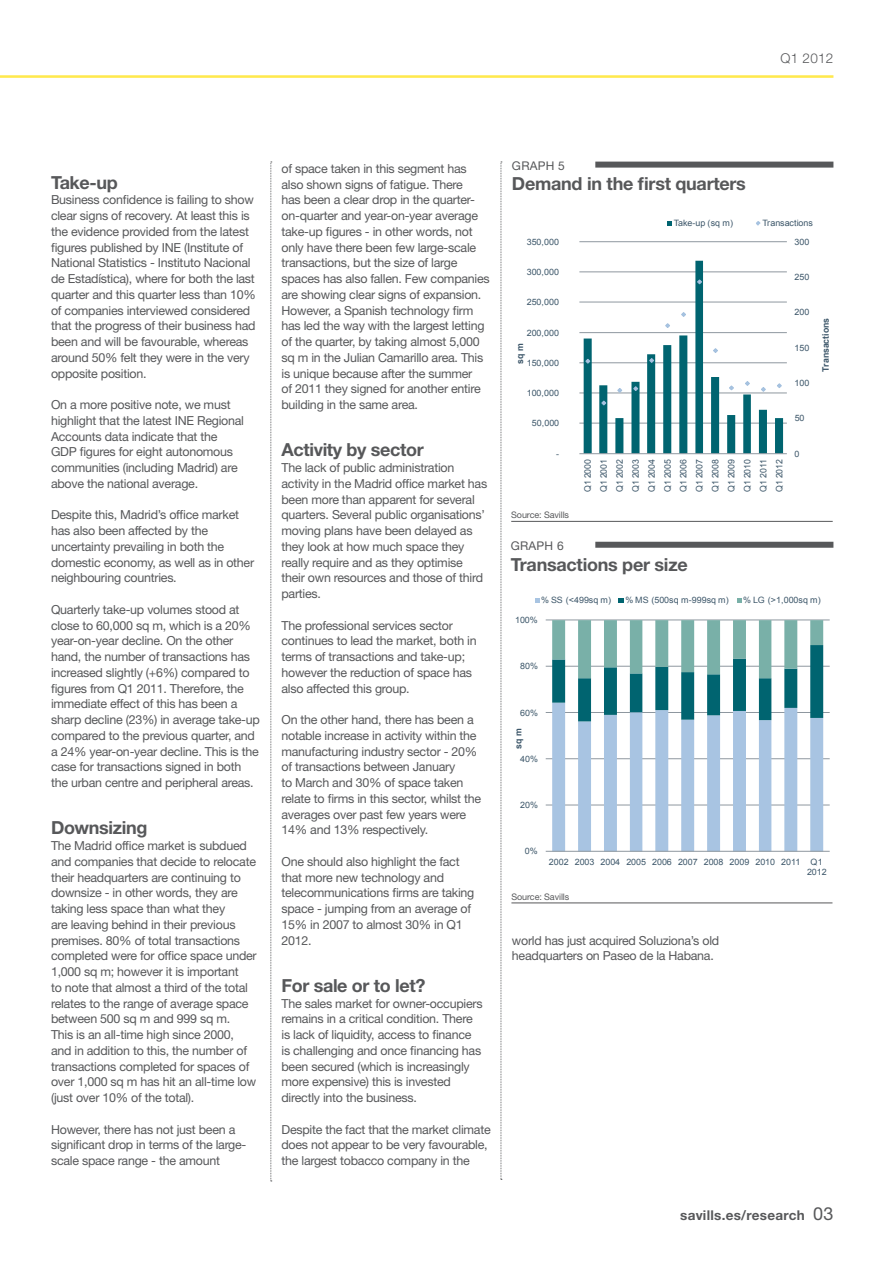
<style>
.page{position:relative;width:893px;height:1263px;background:#fff}
.page>*{position:absolute;margin:0;border:0;box-sizing:border-box;transform-origin:0 0}
.H_Body{font:700 18px "Helvetica Neue LT Std";letter-spacing:-.02em;color:#57585a}
.H_GraphHeader{font:700 18px "Helvetica Neue LT Std";letter-spacing:-.015em;color:#57585a}
.t1{font:700 13.5px "Helvetica Neue LT Std";letter-spacing:.02em;color:#57585a}
.t2{font:300 13.5px "Helvetica Neue LT Std";letter-spacing:.02em;color:#57585a}
.H_Body-2{font:12.45px/15.8px "Helvetica Neue LT Std";letter-spacing:-.02em;color:#57585a}
.H_GraphName{font:12px "Helvetica Neue LT Std";letter-spacing:.02em;color:#57585a}
.t3{font:9px/15.9px "Arial";letter-spacing:-.005em;color:#3c5669;text-align:justify}
.H_GraphSource{font:9px "Helvetica Neue LT Std";letter-spacing:-.01em;color:#57585a}
.t4{font:700 9px "Arial";letter-spacing:-.005em;color:#3c5669}
.t5{font:8.7px/10.1px "Arial";letter-spacing:-.005em;color:#3c5669}
.s1{font-weight:400;font-size:18px}
</style>
<div class="page">
<hr style="left:0;top:75px;width:833px;height:3px;background:#ffe94d">
<svg style="left:270px;top:162px;width:2px;height:1019px;background:#d7d7d8"></svg>
<svg style="left:501px;top:162px;width:1px;height:1018px"></svg>
<div style="left:595px;top:162px;width:238px;height:6px;background:#57585a"></div>
<hr style="left:579px;top:423px;width:208px;height:1px;background:#8d969e">
<hr style="left:579px;top:393px;width:208px;height:1px;background:#8d969e">
<hr style="left:579px;top:362px;width:208px;height:1px;background:#8d969e">
<hr style="left:579px;top:332px;width:208px;height:1px;background:#8d969e">
<hr style="left:579px;top:302px;width:208px;height:1px;background:#8d969e">
<hr style="left:579px;top:272px;width:208px;height:1px;background:#8d969e">
<hr style="left:579px;top:241px;width:208px;height:1px;background:#8d969e">
<hr style="left:579px;top:453px;width:208px;height:1px;background:#8d969e">
<svg style="left:584px;top:261px;width:199px;height:192px"></svg>
<svg style="left:667px;top:221px;width:5px;height:5px"></svg>
<svg style="left:756px;top:221px;width:5px;height:5px"></svg>
<hr style="left:511px;top:521px;width:322px;height:1px;background:#57585a">
<hr style="left:546px;top:805px;width:284px;height:1px;background:#8d969e">
<hr style="left:546px;top:758px;width:284px;height:1px;background:#8d969e">
<hr style="left:546px;top:712px;width:284px;height:1px;background:#8d969e">
<hr style="left:546px;top:666px;width:284px;height:1px;background:#8d969e">
<hr style="left:546px;top:620px;width:284px;height:1px;background:#8d969e">
<svg style="left:552px;top:620px;width:271px;height:231px"></svg>
<hr style="left:546px;top:851px;width:284px;height:1px;background:#8d969e">
<svg style="left:535px;top:598px;width:5px;height:5px"></svg>
<svg style="left:619px;top:598px;width:5px;height:5px"></svg>
<svg style="left:737px;top:598px;width:4px;height:5px"></svg>
<div style="left:595px;top:542px;width:238px;height:6px;background:#57585a"></div>
<hr style="left:511px;top:902px;width:321px;height:1px;background:#57585a">
<p class="t2" style="left:780px;top:50px;width:54px">Q1 2012</p>
<p class="H_Body" style="left:51px;top:171px;width:68px">Take-up</p>
<p class="H_Body-2" style="left:51px;top:192px;width:206px">Business confidence is failing to show clear signs of recovery. At least this is the evidence provided from the latest figures published by INE (Institute of National Statistics - Instituto Nacional de Estadística), where for both the last quarter and this quarter less than 10% of companies interviewed considered that the progress of their business had been and will be favourable, whereas around 50% felt they were in the very opposite position.</p>
<p class="H_Body-2" style="left:51px;top:397px;width:195px">On a more positive note, we must highlight that the latest INE Regional Accounts data indicate that the GDP figures for eight autonomous communities (including Madrid) are above the national average.</p>
<p class="H_Body-2" style="left:51px;top:507px;width:205px">Despite this, Madrid’s office market has also been affected by the uncertainty prevailing in both the domestic economy, as well as in other neighbouring countries.</p>
<p class="H_Body-2" style="left:51px;top:601px;width:210px">Quarterly take-up volumes stood at close to 60,000 sq m, which is a 20% year-on-year decline. On the other hand, the number of transactions has increased slightly (+6%) compared to figures from Q1 2011. Therefore, the immediate effect of this has been a sharp decline (23%) in average take-up compared to the previous quarter, and a 24% year-on-year decline. This is the case for transactions signed in both the urban centre and peripheral areas.</p>
<p class="H_Body" style="left:51px;top:817px;width:98px">Downsizing</p>
<p class="H_Body-2" style="left:51px;top:838px;width:207px">The Madrid office market is subdued and companies that decide to relocate their headquarters are continuing to downsize - in other words, they are taking less space than what they<br>are leaving behind in their previous premises. 80% of total transactions completed were for office space under 1,000 sq m; however it is important<br>to note that almost a third of the total relates to the range of average space between 500 sq m and 999 sq m.<br>This is an all-time high since 2000, and in addition to this, the number of transactions completed for spaces of over 1,000 sq m has hit an all-time low (just over 10% of the total).</p>
<p class="H_Body-2" style="left:51px;top:1121px;width:197px">However, there has not just been a significant drop in terms of the large&shy;scale space range - the amount</p>
<p class="H_Body-2" style="left:281px;top:160px;width:210px">of space taken in this segment has also shown signs of fatigue. There<br>has been a clear drop in the quarter&shy;on-quarter and year-on-year average take-up figures - in other words, not only have there been few large-scale transactions, but the size of large spaces has also fallen. Few companies are showing clear signs of expansion.<br>However, a Spanish technology firm has led the way with the largest letting of the quarter, by taking almost 5,000 sq m in the Julian Camarillo area. This is unique because after the summer<br>of 2011 they signed for another entire building in the same area.</p>
<p class="H_Body" style="left:281px;top:439px;width:144px">Activity by sector</p>
<p class="H_Body-2" style="left:281px;top:460px;width:207px">The lack of public administration activity in the Madrid office market has been more than apparent for several quarters. Several public organisations’ moving plans have been delayed as they look at how much space they really require and as they optimise their own resources and those of third parties.</p>
<p class="H_Body-2" style="left:281px;top:617px;width:197px">The professional services sector continues to lead the market, both in terms of transactions and take-up; however the reduction of space has also affected this group.</p>
<p class="H_Body-2" style="left:281px;top:712px;width:201px">On the other hand, there has been a notable increase in activity within the manufacturing industry sector - 20% of transactions between January<br>to March and 30% of space taken relate to firms in this sector, whilst the averages over past few years were 14% and 13% respectively.</p>
<p class="H_Body-2" style="left:281px;top:853px;width:194px">One should also highlight the fact that more new technology and telecommunications firms are taking space - jumping from an average of<br>15% in 2007 to almost 30% in Q1<br>2012.</p>
<p class="H_Body" style="left:281px;top:974px;width:145px">For sale or to let?</p>
<p class="H_Body-2" style="left:281px;top:995px;width:203px">The sales market for owner-occupiers remains in a critical condition. There is lack of liquidity, access to finance is challenging and once financing has been secured (which is increasingly more expensive) this is invested directly into the business.</p>
<p class="H_Body-2" style="left:281px;top:1121px;width:211px">Despite the fact that the market climate does not appear to be very favourable, the largest tobacco company in the</p>
<p class="H_GraphName" style="left:512px;top:159px;width:54px">GRAPH 5</p>
<p class="H_GraphHeader" style="left:512px;top:173px;width:235px">Demand in the first quarters</p>
<p class="t5" style="left:527px;top:237px;width:34px">350,000</p>
<p class="t5" style="left:527px;top:267px;width:34px">300,000</p>
<p class="t5" style="left:527px;top:297px;width:34px">250,000</p>
<p class="t5" style="left:527px;top:327px;width:34px">200,000</p>
<p class="t4" style="left:514px;top:364px;width:22px;rotate:-90deg">sq m</p>
<p class="t5" style="left:527px;top:358px;width:34px">150,000</p>
<p class="t5" style="left:527px;top:388px;width:34px">100,000</p>
<p class="t5" style="left:532px;top:418px;width:29px">50,000</p>
<p class="t5" style="left:556px;top:449px;width:4px">-</p>
<p class="t5" style="left:674px;top:218px;width:61px">Take-up (sq m)</p>
<p class="t5" style="left:762px;top:218px;width:52px">Transactions</p>
<p class="t5" style="left:794px;top:237px;width:16px">300</p>
<p class="t5" style="left:794px;top:272px;width:16px">250</p>
<p class="t5" style="left:794px;top:307px;width:16px">200</p>
<p class="t5" style="left:794px;top:343px;width:16px">150</p>
<p class="t5" style="left:794px;top:378px;width:16px">100</p>
<p class="t5" style="left:795px;top:413px;width:11px">50</p>
<p class="t3" style="left:580px;top:492px;width:34px;rotate:-90deg">Q1 2000<br>Q1 2001<br>Q1 2002<br>Q1 2003<br>Q1 2004<br>Q1 2005<br>Q1 2006<br>Q1 2007<br>Q1 2008<br>Q1 2009<br>Q1 2010<br>Q1 2011<br>Q1 2012</p>
<p class="t5" style="left:794px;top:449px;width:6px">0</p>
<p class="H_GraphSource" style="left:511px;top:509px;width:59px">Source: Savills</p>
<p class="H_GraphName" style="left:511px;top:539px;width:54px">GRAPH 6</p>
<p class="H_GraphHeader" style="left:511px;top:553px;width:178px">Transactions per size</p>
<p class="t4" style="left:820px;top:372px;width:56px;rotate:-90deg">Transactions</p>
<p class="t5" style="left:541px;top:595px;width:71px">% SS (&lt;499sq m)</p>
<p class="t5" style="left:625px;top:595px;width:105px">% MS (500sq m-999sq m)</p>
<p class="t5" style="left:743px;top:595px;width:79px">% LG (&gt;1,000sq m)</p>
<p class="t5" style="left:515px;top:615px;width:24px">100%</p>
<p class="t5" style="left:520px;top:661px;width:19px">80%</p>
<p class="t5" style="left:520px;top:708px;width:19px">60%</p>
<p class="t4" style="left:512px;top:749px;width:21px;rotate:-90deg">sq m</p>
<p class="t5" style="left:520px;top:754px;width:19px">40%</p>
<p class="t5" style="left:520px;top:800px;width:19px">20%</p>
<p class="t5" style="left:525px;top:846px;width:14px">0%</p>
<p class="t5" style="left:807px;top:857px;width:21px;text-indent:-258px">2002 2003 2004 2005 2006 2007 2008 2009 2010 2011 Q1<br>2012</p>
<p class="H_GraphSource" style="left:511px;top:891px;width:59px">Source: Savills</p>
<p class="H_Body-2" style="left:512px;top:932px;width:209px">world has just acquired Soluziona’s old headquarters on Paseo de la Habana.</p>
<p class="t1" style="left:680px;top:1207px;width:155px">savills.es/research <span class="s1">03</span></p>
</div>
